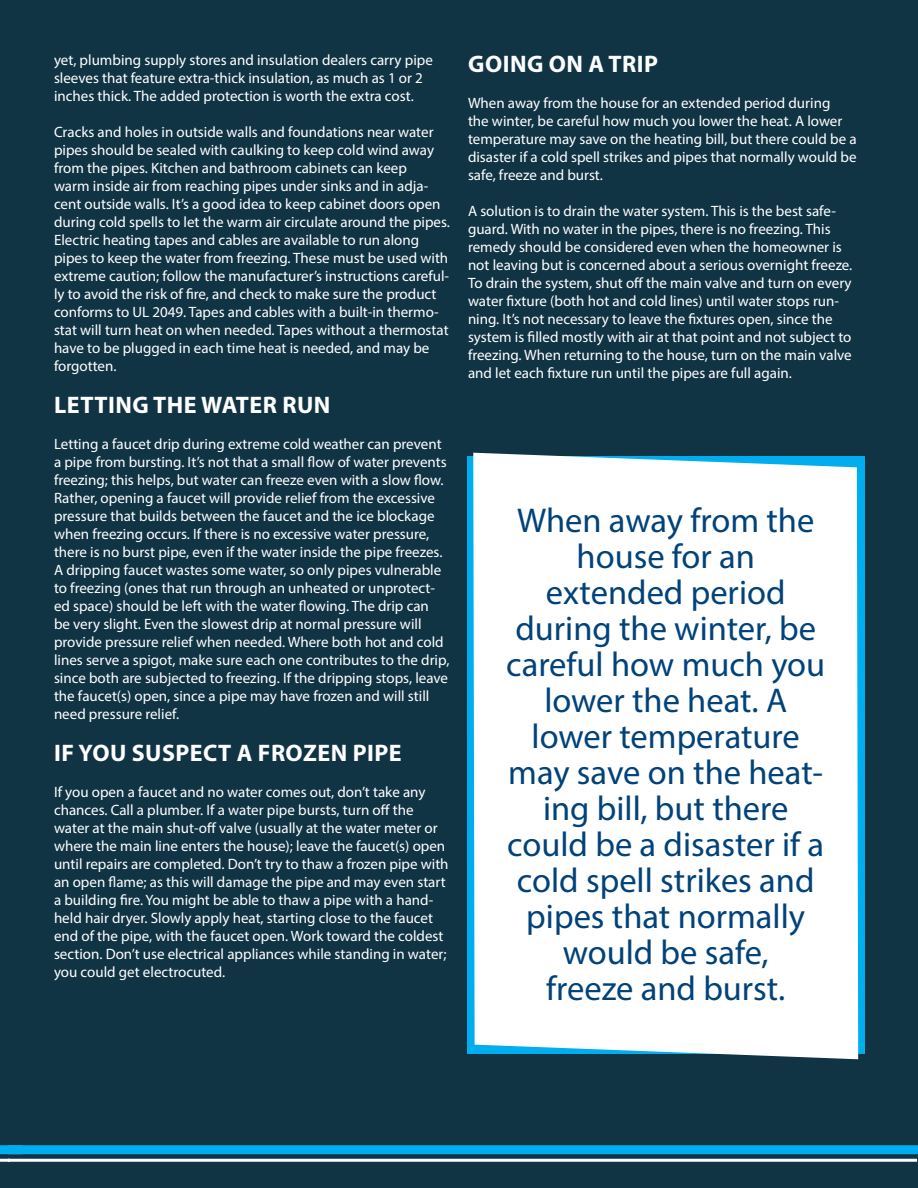
<style>
.page{position:relative;width:918px;height:1188px;background:#113445}
.page>*{position:absolute;margin:0;border:0;box-sizing:border-box;transform-origin:0 0}
.t1{font:34.5px/36px "Myriad Pro";color:#004279;text-align:center}
.Heading_1{font:700 24px "Myriad Pro";letter-spacing:.02em;color:#fff}
.t2{font:15px/18px "Myriad Pro";color:#fff}
</style>
<div class="page">
<div style="left:0;top:1145px;width:918px;height:9px;background:#00aeef"></div>
<hr style="left:0;top:1159px;width:917px;height:3px;background:#fff">
<div style="left:467px;top:456px;width:398px;height:598px;background:#00aeef"></div>
<div style="left:473px;top:453px;width:385px;height:606px;background:#fff"></div>
<p class="t2" style="left:54px;top:51px;width:380px">yet, plumbing supply stores and insulation dealers carry pipe sleeves that feature extra-thick insulation, as much as 1 or 2 inches thick. The added protection is worth the extra cost.</p>
<p class="t2" style="left:54px;top:123px;width:397px">Cracks and holes in outside walls and foundations near water pipes should be sealed with caulking to keep cold wind away from the pipes. Kitchen and bathroom cabinets can keep<br>warm inside air from reaching pipes under sinks and in adja&shy;cent outside walls. It’s a good idea to keep cabinet doors open during cold spells to let the warm air circulate around the pipes.<br>Electric heating tapes and cables are available to run along pipes to keep the water from freezing. These must be used with extreme caution; follow the manufacturer’s instructions careful&shy;ly to avoid the risk of fire, and check to make sure the product conforms to UL 2049. Tapes and cables with a built-in thermo&shy;stat will turn heat on when needed. Tapes without a thermostat have to be plugged in each time heat is needed, and may be forgotten.</p>
<p class="Heading_1" style="left:54px;top:390px;width:278px">LETTING THE WATER RUN</p>
<p class="t2" style="left:54px;top:435px;width:394px">Letting a faucet drip during extreme cold weather can prevent a pipe from bursting. It’s not that a small flow of water prevents freezing; this helps, but water can freeze even with a slow flow.</p>
<p class="t2" style="left:54px;top:489px;width:390px">Rather, opening a faucet will provide relief from the excessive pressure that builds between the faucet and the ice blockage when freezing occurs. If there is no excessive water pressure, there is no burst pipe, even if the water inside the pipe freezes.</p>
<p class="t2" style="left:54px;top:561px;width:397px">A dripping faucet wastes some water, so only pipes vulnerable to freezing (ones that run through an unheated or unprotect&shy;ed space) should be left with the water flowing. The drip can<br>be very slight. Even the slowest drip at normal pressure will provide pressure relief when needed. Where both hot and cold lines serve a spigot, make sure each one contributes to the drip, since both are subjected to freezing. If the dripping stops, leave the faucet(s) open, since a pipe may have frozen and will still need pressure relief.</p>
<p class="Heading_1" style="left:54px;top:738px;width:349px">IF YOU SUSPECT A FROZEN PIPE</p>
<p class="t2" style="left:54px;top:783px;width:396px">If you open a faucet and no water comes out, don’t take any chances. Call a plumber. If a water pipe bursts, turn off the water at the main shut-off valve (usually at the water meter or where the main line enters the house); leave the faucet(s) open until repairs are completed. Don’t try to thaw a frozen pipe with an open flame; as this will damage the pipe and may even start a building fire. You might be able to thaw a pipe with a hand&shy;held hair dryer. Slowly apply heat, starting close to the faucet end of the pipe, with the faucet open. Work toward the coldest section. Don’t use electrical appliances while standing in water; you could get electrocuted.</p>
<p class="Heading_1" style="left:468px;top:48px;width:191px">GOING ON A TRIP</p>
<p class="t2" style="left:468px;top:94px;width:390px">When away from the house for an extended period during<br>the winter, be careful how much you lower the heat. A lower temperature may save on the heating bill, but there could be a disaster if a cold spell strikes and pipes that normally would be safe, freeze and burst.</p>
<p class="t2" style="left:468px;top:202px;width:386px">A solution is to drain the water system. This is the best safe&shy;guard. With no water in the pipes, there is no freezing. This remedy should be considered even when the homeowner is not leaving but is concerned about a serious overnight freeze.</p>
<p class="t2" style="left:468px;top:274px;width:385px">To drain the system, shut off the main valve and turn on every water fixture (both hot and cold lines) until water stops run&shy;ning. It’s not necessary to leave the fixtures open, since the system is filled mostly with air at that point and not subject to freezing. When returning to the house, turn on the main valve and let each fixture run until the pipes are full again.</p>
<p class="t1" style="left:506px;top:502px;width:320px">When away from the house for an extended period during the winter, be careful how much you lower the heat. A lower temperature may save on the heat&shy;ing bill, but there could be a disaster if a cold spell strikes and pipes that normally would be safe,<br>freeze and burst.</p>
</div>
